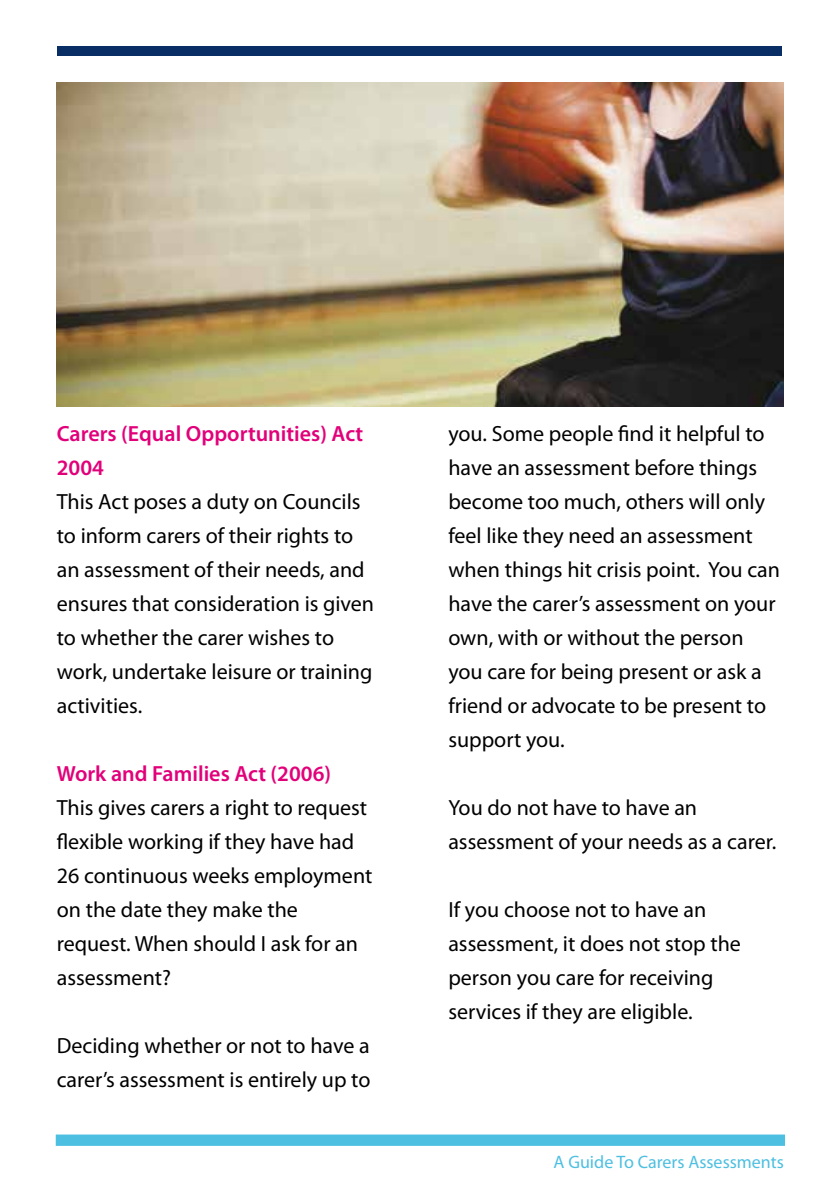
<style>
.page{position:relative;width:840px;height:1191px;background:#fff}
.page>*{position:absolute;margin:0;border:0;box-sizing:border-box;transform-origin:0 0}
.t1{font:22px/34px "Myriad Pro";color:#000}
.t2{font:600 22px/34px "Myriad Pro";color:#e2007a}
.t3{font:18px "Myriad Pro";color:#4dbfe1}
</style>
<div class="page">
<div style="left:57px;top:47px;width:724px;height:9px;background:#082e65"></div>
<div style="left:56px;top:1134px;width:728px;height:11px;background:#4dbfe1;border:2px solid #4dbfe1"></div>
<img style="left:57px;top:82px;width:725px;height:324px">
<p class="t2" style="left:57px;top:416px;width:308px">Carers (Equal Opportunities) Act<br>2004</p>
<p class="t1" style="left:57px;top:484px;width:319px">This Act poses a duty on Councils to inform carers of their rights to an assessment of their needs, and ensures that consideration is given to whether the carer wishes to work, undertake leisure or training activities.</p>
<p class="t2" style="left:57px;top:756px;width:276px">Work and Families Act (2006)</p>
<p class="t1" style="left:57px;top:790px;width:317px">This gives carers a right to request flexible working if they have had<br>26 continuous weeks employment on the date they make the request. When should I ask for an assessment?</p>
<p class="t1" style="left:57px;top:1028px;width:315px">Deciding whether or not to have a carer’s assessment is entirely up to</p>
<p class="t1" style="left:448px;top:416px;width:333px">you. Some people find it helpful to have an assessment before things become too much, others will only feel like they need an assessment when things hit crisis point. You can have the carer’s assessment on your own, with or without the person you care for being present or ask a friend or advocate to be present to support you.</p>
<p class="t1" style="left:448px;top:790px;width:329px">You do not have to have an assessment of your needs as a carer.</p>
<p class="t1" style="left:448px;top:892px;width:294px">If you choose not to have an assessment, it does not stop the person you care for receiving services if they are eligible.</p>
<p class="t3" style="left:553px;top:1150px;width:232px">A Guide To Carers Assessments</p>
</div>
